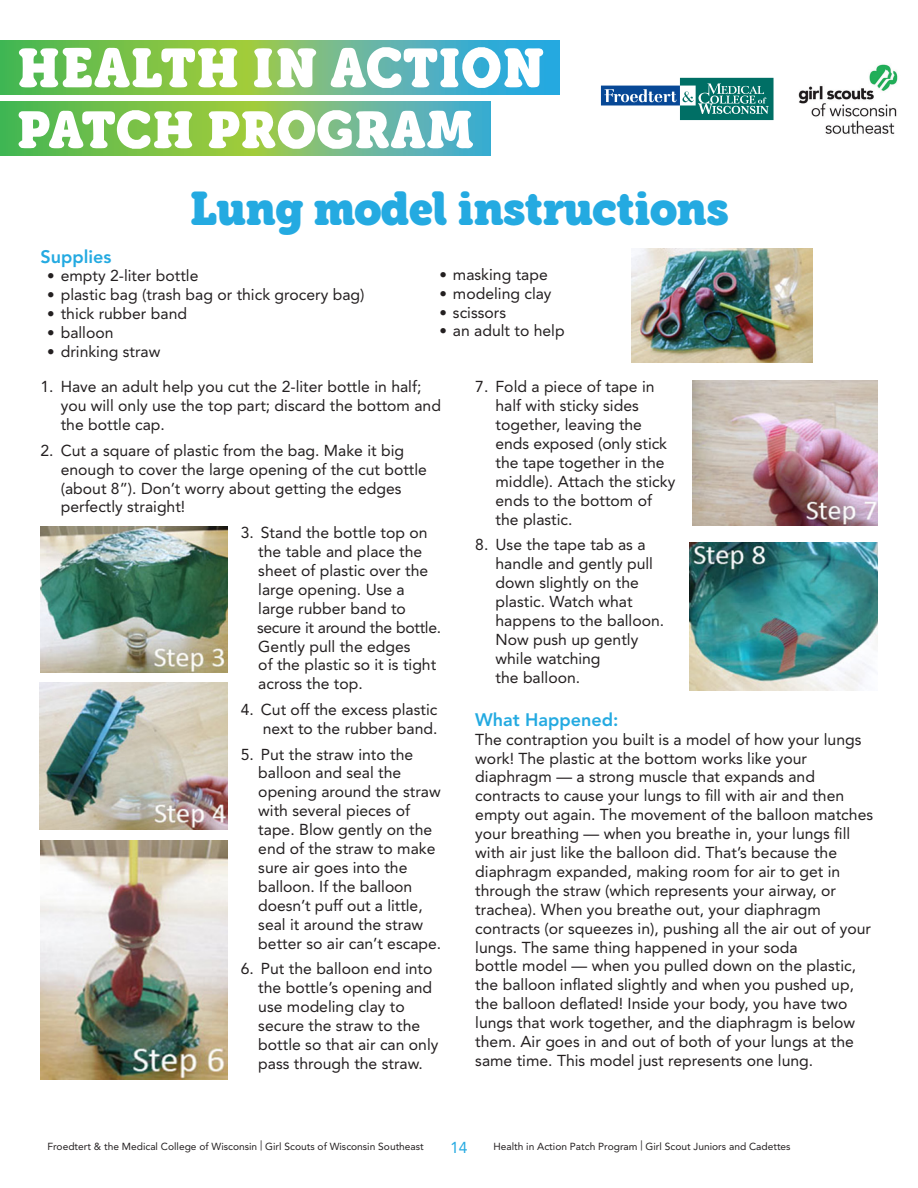
<style>
.page{position:relative;width:918px;height:1188px;background:#fff}
.page>*{position:absolute;margin:0;border:0;box-sizing:border-box;transform-origin:0 0}
.t1{font:45px "eacologica round slab";letter-spacing:-.01em;color:#24aae1}
.t2{font:800 18px "Avenir LT Std";color:#24aae1}
.t3{font:15.75px/18.9px "Avenir LT Std";color:#231f20}
.t4{font:15.75px "Avenir LT Std";color:#28aae1}
.t5{font:10.2px "Avenir LT Std";color:#231f20}
.s1{font-size:15px}
</style>
<div class="page">
<img style="left:798px;top:64px;width:100px;height:70px">
<svg style="left:0;top:40px;width:559px;height:55px;background:#5fb880"></svg>
<svg style="left:18px;top:47px;width:526px;height:41px"></svg>
<svg style="left:0;top:101px;width:490px;height:55px;background:#69bb72"></svg>
<svg style="left:18px;top:110px;width:455px;height:39px"></svg>
<svg style="left:600px;top:77px;width:174px;height:44px"></svg>
<img style="left:632px;top:249px;width:180px;height:114px">
<img style="left:40px;top:526px;width:187px;height:147px">
<img style="left:40px;top:683px;width:187px;height:146px">
<img style="left:40px;top:841px;width:187px;height:239px">
<img style="left:692px;top:380px;width:186px;height:145px">
<img style="left:689px;top:543px;width:189px;height:147px">
<p class="t1" style="left:190px;top:180px;width:540px">Lung model instructions</p>
<p class="t2" style="left:40px;top:246px;width:73px">Supplies</p>
<p class="t3" style="left:47px;top:267px;width:153px"><span class="s1">•</span> empty 2-liter bottle</p>
<p class="t3" style="left:47px;top:286px;width:319px"><span class="s1">•</span> plastic bag (trash bag or thick grocery bag)</p>
<p class="t3" style="left:47px;top:304px;width:141px"><span class="s1">•</span> thick rubber band</p>
<p class="t3" style="left:47px;top:323px;width:68px"><span class="s1">•</span> balloon</p>
<p class="t3" style="left:47px;top:342px;width:115px"><span class="s1">•</span> drinking straw</p>
<p class="t3" style="left:439px;top:265px;width:110px"><span class="s1">•</span> masking tape</p>
<p class="t3" style="left:439px;top:284px;width:114px"><span class="s1">•</span> modeling clay</p>
<p class="t3" style="left:439px;top:303px;width:68px"><span class="s1">•</span> scissors</p>
<p class="t3" style="left:439px;top:322px;width:127px"><span class="s1">•</span> an adult to help</p>
<p class="t3" style="left:61px;top:378px;width:382px;text-indent:-20px">1. Have an adult help you cut the 2-liter bottle in half; you will only use the top part; discard the bottom and the bottle cap.</p>
<p class="t3" style="left:61px;top:441px;width:368px;text-indent:-20px">2. Cut a square of plastic from the bag. Make it big enough to cover the large opening of the cut bottle (about 8”). Don’t worry about getting the edges perfectly straight!</p>
<p class="t3" style="left:257px;top:523px;width:186px;text-indent:-16px">3. Stand the bottle top on the table and place the sheet of plastic over the large opening. Use a large rubber band to secure it around the bottle.<br>Gently pull the edges<br>of the plastic so it is tight across the top.</p>
<p class="t3" style="left:241px;top:700px;width:198px;text-align:right">4. Cut off the excess plastic next to the rubber band.</p>
<p class="t3" style="left:258px;top:745px;width:185px;text-indent:-17px">5. Put the straw into the balloon and seal the opening around the straw with several pieces of tape. Blow gently on the end of the straw to make sure air goes into the balloon. If the balloon doesn’t puff out a little, seal it around the straw better so air can’t escape.</p>
<p class="t3" style="left:258px;top:959px;width:182px;text-indent:-18px">6. Put the balloon end into the bottle’s opening and use modeling clay to secure the straw to the bottle so that air can only pass through the straw.</p>
<p class="t3" style="left:496px;top:378px;width:181px;text-indent:-20px">7. Fold a piece of tape in half with sticky sides together, leaving the ends exposed (only stick the tape together in the middle). Attach the sticky ends to the bottom of the plastic.</p>
<p class="t3" style="left:496px;top:536px;width:170px;text-indent:-20px">8. Use the tape tab as a handle and gently pull down slightly on the plastic. Watch what happens to the balloon.<br>Now push up gently while watching<br>the balloon.</p>
<p class="t2" style="left:475px;top:709px;width:145px">What Happened:</p>
<p class="t3" style="left:475px;top:730px;width:399px">The contraption you built is a model of how your lungs work! The plastic at the bottom works like your diaphragm — a strong muscle that expands and contracts to cause your lungs to fill with air and then empty out again. The movement of the balloon matches your breathing — when you breathe in, your lungs fill with air just like the balloon did. That’s because the diaphragm expanded, making room for air to get in through the straw (which represents your airway, or trachea). When you breathe out, your diaphragm contracts (or squeezes in), pushing all the air out of your lungs. The same thing happened in your soda<br>bottle model — when you pulled down on the plastic, the balloon inflated slightly and when you pushed up, the balloon deflated! Inside your body, you have two lungs that work together, and the diaphragm is below them. Air goes in and out of both of your lungs at the same time. This model just represents one lung.</p>
<p class="t5" style="left:48px;top:1140px;width:378px">Froedtert &amp; the Medical College of Wisconsin | Girl Scouts of Wisconsin Southeast</p>
<p class="t5" style="left:493px;top:1140px;width:299px">Health in Action Patch Program | Girl Scout Juniors and Cadettes</p>
<p class="t4" style="left:450px;top:1139px;width:19px">14</p>
</div>
